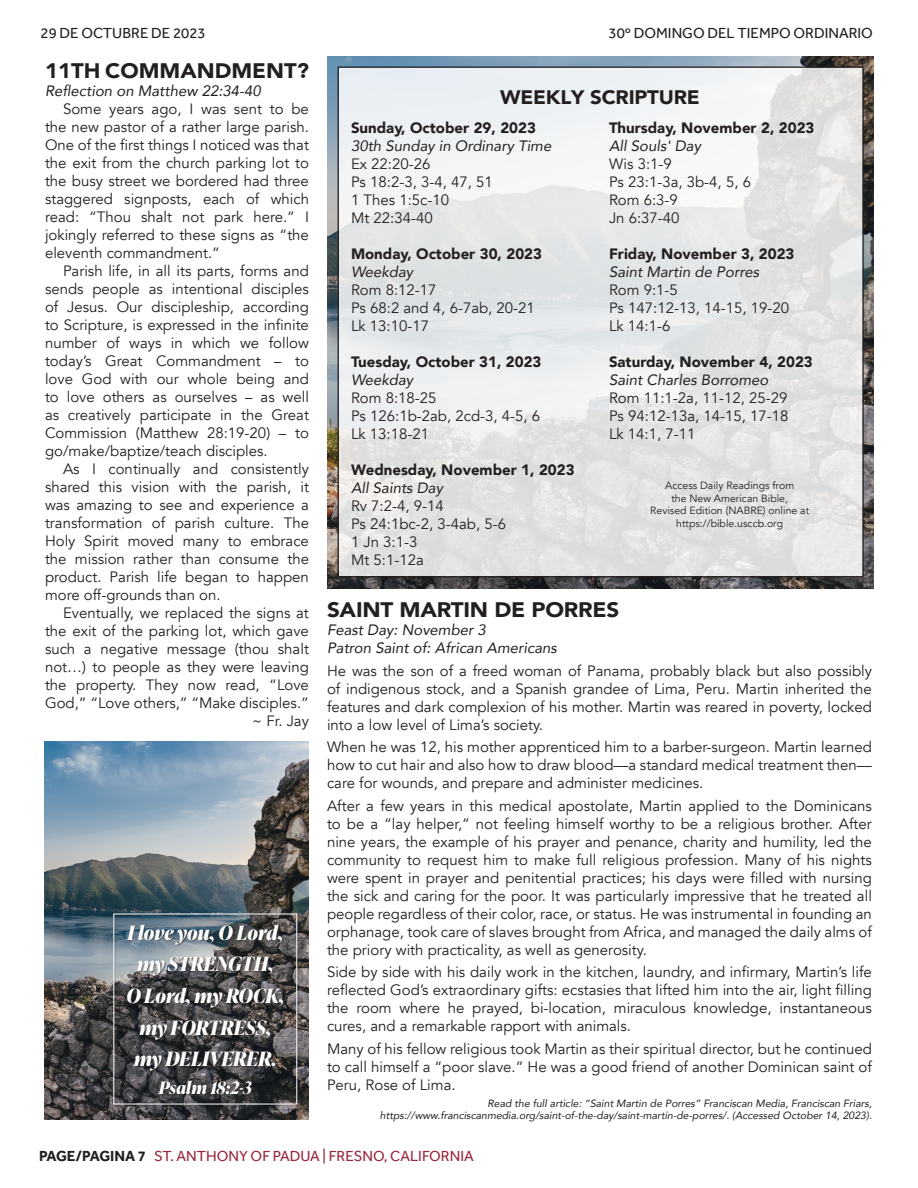
<style>
.page{position:relative;width:918px;height:1188px;background:#fff}
.page>*{position:absolute;margin:0;border:0;box-sizing:border-box;transform-origin:0 0}
.t1{font:900 21px "Avenir";letter-spacing:-.01em;color:#231f20;scale:1.07 1}
.t2{font:900 21px "Avenir";letter-spacing:-.01em;color:#231f20;scale:1.05 1}
.t3{font:italic 700 19.65px/31.7px "Ivy Presto Display";color:#fff;text-align:center}
.t4{font:900 19.5px "Avenir";letter-spacing:-.01em;color:#231f20;scale:1.05 1}
.t5{font:italic 700 17.1px "Ivy Presto Display";color:#fff}
.t6{font:15px/18px "Avenir";color:#231f20}
.t7{font:italic 15px/18px "Avenir";color:#231f20}
.t8{font:15px "Effra";color:#98273e}
.t9{font:15px "Effra";color:#231f20}
.t10{font:13.5px "Avenir";color:#231f20}
.t11{font:italic 10.5px/12.6px "Avenir";color:#231f20;text-align:right}
.t12{font:10.5px/12.6px "Avenir";color:#231f20;text-align:center}
.s1{font-weight:900}
.s2{font-style:italic}
.s3{font-weight:700;color:#231f20}
</style>
<div class="page">
<img style="left:328px;top:57px;width:545px;height:531px">
<svg style="left:340px;top:69px;width:521px;height:506px;fill:#e6e7e7"></svg>
<div style="left:337px;top:66px;width:527px;height:512px;border:2px solid #231f20"></div>
<img style="left:44px;top:741px;width:265px;height:378px">
<div style="left:113px;top:913px;width:186px;height:193px;background:#231f20;opacity:.75"></div>
<p class="t10" style="left:45px;top:22px;width:204px">Thirtieth Sunday in Ordinary Time</p>
<p class="t10" style="left:765px;top:22px;width:108px">October 29, 2023</p>
<p class="t2" style="left:45px;top:53px;width:253px">11TH COMMANDMENT?</p>
<p class="t7" style="left:45px;top:82px;width:217px">Reflection on Matthew 22:34-40</p>
<p class="t6" style="left:63px;top:100px;width:247px">Some years ago, I was sent to be</p>
<p class="t6" style="left:45px;top:118px;width:266px">the new pastor of a rather large parish.</p>
<p class="t6" style="left:45px;top:136px;width:265px">One of the first things I noticed was that</p>
<p class="t6" style="left:45px;top:154px;width:266px">the exit from the church parking lot to</p>
<p class="t6" style="left:45px;top:172px;width:265px">the busy street we bordered had three</p>
<p class="t6" style="left:45px;top:190px;width:266px">staggered signposts, each of which</p>
<p class="t6" style="left:45px;top:208px;width:266px">read: “Thou shalt not park here.” I</p>
<p class="t6" style="left:45px;top:226px;width:266px">jokingly referred to these signs as “the</p>
<p class="t6" style="left:45px;top:244px;width:177px">eleventh commandment.”</p>
<p class="t6" style="left:63px;top:262px;width:247px">Parish life, in all its parts, forms and</p>
<p class="t6" style="left:45px;top:280px;width:265px">sends people as intentional disciples</p>
<p class="t6" style="left:45px;top:298px;width:265px">of Jesus. Our discipleship, according</p>
<p class="t6" style="left:45px;top:316px;width:266px">to Scripture, is expressed in the infinite</p>
<p class="t6" style="left:45px;top:334px;width:266px">number of ways in which we follow</p>
<p class="t6" style="left:45px;top:352px;width:265px">today’s Great Commandment – to</p>
<p class="t6" style="left:45px;top:370px;width:265px">love God with our whole being and</p>
<p class="t6" style="left:45px;top:388px;width:266px">to love others as ourselves – as well</p>
<p class="t6" style="left:45px;top:406px;width:266px">as creatively participate in the Great</p>
<p class="t6" style="left:45px;top:424px;width:266px">Commission (Matthew 28:19-20) – to</p>
<p class="t6" style="left:45px;top:442px;width:224px">go/make/baptize/teach disciples.</p>
<p class="t6" style="left:63px;top:460px;width:247px">As I continually and consistently</p>
<p class="t6" style="left:45px;top:478px;width:265px">shared this vision with the parish, it</p>
<p class="t6" style="left:45px;top:496px;width:266px">was amazing to see and experience a</p>
<p class="t6" style="left:45px;top:514px;width:266px">transformation of parish culture. The</p>
<p class="t6" style="left:45px;top:532px;width:265px">Holy Spirit moved many to embrace</p>
<p class="t6" style="left:45px;top:550px;width:266px">the mission rather than consume the</p>
<p class="t6" style="left:45px;top:568px;width:265px">product. Parish life began to happen</p>
<p class="t6" style="left:45px;top:586px;width:177px">more off-grounds than on.</p>
<p class="t6" style="left:63px;top:604px;width:247px">Eventually, we replaced the signs at</p>
<p class="t6" style="left:45px;top:622px;width:265px">the exit of the parking lot, which gave</p>
<p class="t6" style="left:45px;top:640px;width:266px">such a negative message (thou shalt</p>
<p class="t6" style="left:45px;top:658px;width:265px">not…) to people as they were leaving</p>
<p class="t6" style="left:45px;top:676px;width:265px">the property. They now read, “Love</p>
<p class="t6" style="left:45px;top:694px;width:265px">God,” “Love others,” “Make disciples.”</p>
<p class="t6" style="left:252px;top:712px;width:58px">~ Fr. Jay</p>
<p class="t9" style="left:40px;top:24px;width:167px">29 DE OCTUBRE DE 2023</p>
<p class="t9" style="left:609px;top:24px;width:266px">30º DOMINGO DEL TIEMPO ORDINARIO</p>
<p class="t4" style="left:500px;top:80px;width:191px">WEEKLY SCRIPTURE</p>
<p class="t6" style="left:351px;top:119px;width:202px"><span class="s1">Sunday, October 29, 2023<br></span><span class="s2">30th Sunday in Ordinary Time<br></span>Ex 22:20-26<br>Ps 18:2-3, 3-4, 47, 51<br>1 Thes 1:5c-10<br>Mt 22:34-40</p>
<p class="t6" style="left:351px;top:245px;width:192px"><span class="s1">Monday, October 30, 2023<br></span><span class="s2">Weekday<br></span>Rom 8:12-17<br>Ps 68:2 and 4, 6-7ab, 20-21<br>Lk 13:10-17</p>
<p class="t6" style="left:351px;top:353px;width:192px"><span class="s1">Tuesday, October 31, 2023<br></span><span class="s2">Weekday<br></span>Rom 8:18-25<br>Ps 126:1b-2ab, 2cd-3, 4-5, 6<br>Lk 13:18-21</p>
<p class="t6" style="left:351px;top:461px;width:225px"><span class="s1">Wednesday, November 1, 2023<br></span><span class="s2">All Saints Day<br></span>Rv 7:2-4, 9-14<br>Ps 24:1bc-2, 3-4ab, 5-6<br>1 Jn 3:1-3<br>Mt 5:1-12a</p>
<p class="t6" style="left:609px;top:119px;width:207px"><span class="s1">Thursday, November 2, 2023<br></span><span class="s2">All Souls' Day<br></span>Wis 3:1-9<br>Ps 23:1-3a, 3b-4, 5, 6<br>Rom 6:3-9<br>Jn 6:37-40</p>
<p class="t6" style="left:609px;top:245px;width:187px"><span class="s1">Friday, November 3, 2023<br></span><span class="s2">Saint Martin de Porres<br></span>Rom 9:1-5<br>Ps 147:12-13, 14-15, 19-20<br>Lk 14:1-6</p>
<p class="t6" style="left:609px;top:353px;width:205px"><span class="s1">Saturday, November 4, 2023<br></span><span class="s2">Saint Charles Borromeo<br></span>Rom 11:1-2a, 11-12, 25-29<br>Ps 94:12-13a, 14-15, 17-18<br>Lk 14:1, 7-11</p>
<p class="t12" style="left:650px;top:479px;width:160px">Access Daily Readings from<br>the New American Bible,<br>Revised Edition (NABRE) online at https://bible.usccb.org</p>
<p class="t1" style="left:327px;top:592px;width:275px">SAINT MARTIN DE PORRES</p>
<p class="t7" style="left:327px;top:621px;width:231px">Feast Day: November 3<br>Patron Saint of: African Americans</p>
<p class="t6" style="left:327px;top:662px;width:547px;text-align:justify">He was the son of a freed woman of Panama, probably black but also possibly of indigenous stock, and a Spanish grandee of Lima, Peru. Martin inherited the features and dark complexion of his mother. Martin was reared in poverty, locked into a low level of Lima’s society.</p>
<p class="t6" style="left:327px;top:738px;width:546px;text-align:justify">When he was 12, his mother apprenticed him to a barber-surgeon. Martin learned how to cut hair and also how to draw blood—a standard medical treatment then— care for wounds, and prepare and administer medicines.</p>
<p class="t6" style="left:327px;top:797px;width:546px;text-align:justify">After a few years in this medical apostolate, Martin applied to the Dominicans to be a “lay helper,” not feeling himself worthy to be a religious brother. After nine years, the example of his prayer and penance, charity and humility, led the community to request him to make full religious profession. Many of his nights were spent in prayer and penitential practices; his days were filled with nursing the sick and caring for the poor. It was particularly impressive that he treated all people regardless of their color, race, or status. He was instrumental in founding an orphanage, took care of slaves brought from Africa, and managed the daily alms of the priory with practicality, as well as generosity.</p>
<p class="t6" style="left:327px;top:963px;width:546px;text-align:justify">Side by side with his daily work in the kitchen, laundry, and infirmary, Martin’s life reflected God’s extraordinary gifts: ecstasies that lifted him into the air, light filling the room where he prayed, bi-location, miraculous knowledge, instantaneous cures, and a remarkable rapport with animals.</p>
<p class="t6" style="left:327px;top:1040px;width:546px;text-align:justify">Many of his fellow religious took Martin as their spiritual director, but he continued to call himself a “poor slave.” He was a good friend of another Dominican saint of Peru, Rose of Lima.</p>
<p class="t11" style="left:380px;top:1097px;width:494px">Read the full article: “Saint Martin de Porres” Franciscan Media, Franciscan Friars, https://www.franciscanmedia.org/saint-of-the-day/saint-martin-de-porres/. (Accessed October 14, 2023).</p>
<p class="t3" style="left:126px;top:916px;width:159px">I love you, O Lord, my STRENGTH,<br>O Lord, my ROCK, my FORTRESS, my DELIVERER.</p>
<p class="t5" style="left:159px;top:1075px;width:95px">Psalm 18:2-3</p>
<p class="t8" style="left:39px;top:1147px;width:436px"><span class="s3">PAGE/PAGINA 7</span> ST. ANTHONY OF PADUA | FRESNO, CALIFORNIA</p>
</div>
